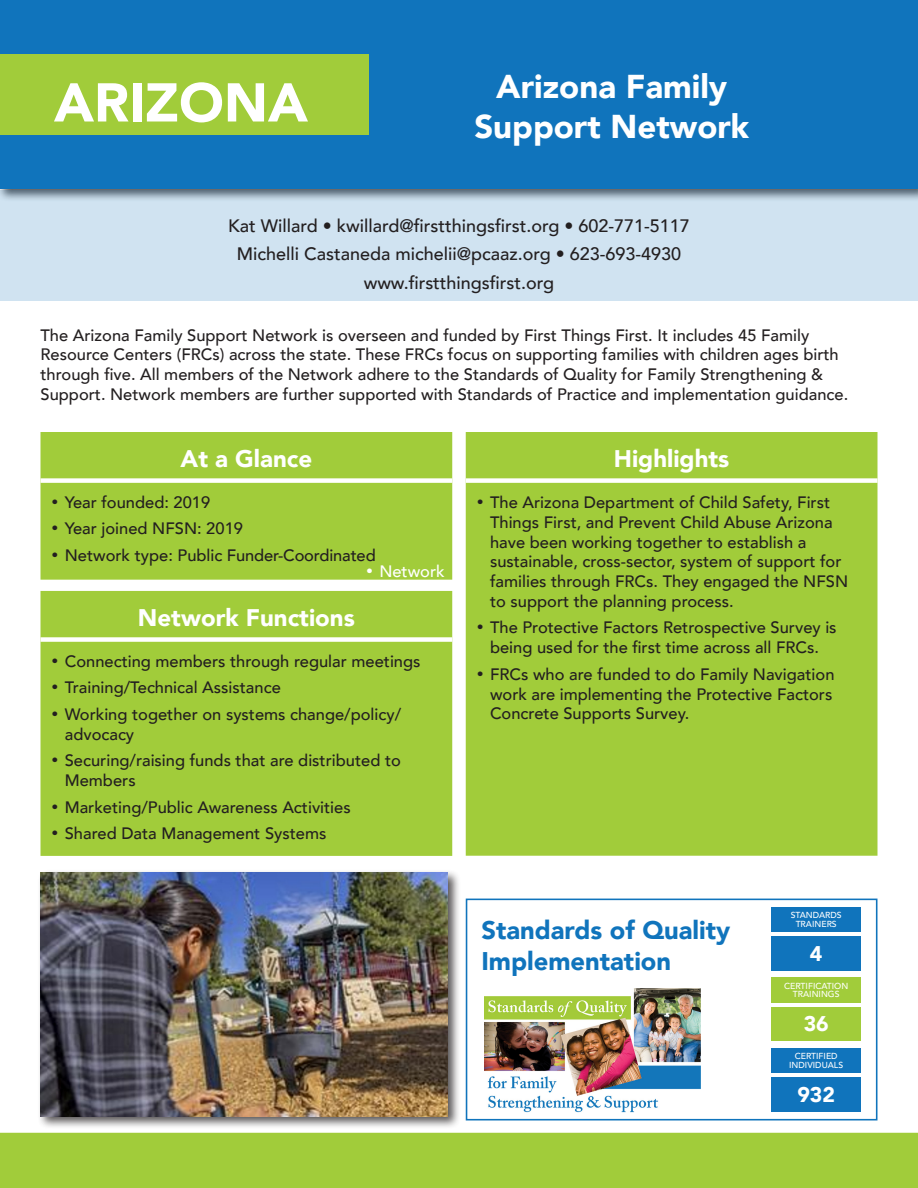
<style>
.page{position:relative;width:918px;height:1188px;background:#fff}
.page>*{position:absolute;margin:0;border:0;box-sizing:border-box;transform-origin:0 0}
.t1{font:900 54px "Avenir";color:#fff}
.t2{font:900 33px/39.6px "Avenir";color:#fff;text-align:center}
.t3{font:900 25.5px/30.6px "Avenir";color:#1074bc}
.t4{font:900 24px "Avenir";color:#fff}
.t5{font:900 21.15px "Avenir";color:#fff}
.Contact_info{font:500 18px "Avenir";color:#231f20}
.Main_text_block{font:500 16.5px/19.8px "Avenir";color:#231f20}
.t6{font:500 16.5px "Avenir";color:#fff}
.t7{font:500 8.7px/8.7px "Avenir LT Std";color:#fff;text-align:center}
</style>
<div class="page">
<div style="left:0;top:0;width:918px;height:189px;background:#1074bc"></div>
<div style="left:0;top:1133px;width:918px;height:55px;background:#a1cc3a"></div>
<div style="left:0;top:54px;width:369px;height:81px;background:#a1cc3a"></div>
<svg style="left:0;top:190px;width:918px;height:110px;background:#caddeb"></svg>
<div style="left:40px;top:432px;width:412px;height:148px;background:#a1cc3a"></div>
<div style="left:40px;top:478px;width:412px;height:5px;background:#fff"></div>
<div style="left:466px;top:432px;width:412px;height:424px;background:#a1cc3a"></div>
<div style="left:466px;top:478px;width:412px;height:5px;background:#fff"></div>
<div style="left:40px;top:591px;width:412px;height:265px;background:#a1cc3a"></div>
<div style="left:40px;top:637px;width:412px;height:5px;background:#fff"></div>
<img style="left:484px;top:988px;width:216px;height:125px">
<div style="left:771px;top:907px;width:90px;height:63px;background:#1074bc"></div>
<hr style="left:771px;top:933px;width:90px;height:3px;background:#fff">
<div style="left:771px;top:977px;width:90px;height:64px;background:#a1cc3a"></div>
<hr style="left:771px;top:1003px;width:90px;height:3px;background:#fff">
<div style="left:771px;top:1048px;width:90px;height:63px;background:#1074bc"></div>
<hr style="left:771px;top:1074px;width:90px;height:3px;background:#fff">
<div style="left:466px;top:899px;width:411px;height:222px;border:2px solid #1074bc"></div>
<div style="left:37px;top:869px;width:424px;height:260px;background:#231f20;opacity:.75"></div>
<img style="left:40px;top:873px;width:408px;height:244px">
<p class="t1" style="left:54px;top:56px;width:255px">ARIZONA</p>
<p class="t2" style="left:474px;top:66px;width:276px">Arizona Family<br>Support Network</p>
<p class="Contact_info" style="left:228px;top:210px;width:463px">Kat Willard • kwillard@firstthingsfirst.org • 602-771-5117</p>
<p class="Contact_info" style="left:237px;top:238px;width:446px">Michelli Castaneda michelii@pcaaz.org • 623-693-4930</p>
<p class="Contact_info" style="left:364px;top:267px;width:192px">www.firstthingsfirst.org</p>
<p class="Main_text_block" style="left:40px;top:324px;width:809px">The Arizona Family Support Network is overseen and funded by First Things First. It includes 45 Family Resource Centers (FRCs) across the state. These FRCs focus on supporting families with children ages birth through five. All members of the Network adhere to the Standards of Quality for Family Strengthening &amp; Support. Network members are further supported with Standards of Practice and implementation guidance.</p>
<p class="t4" style="left:181px;top:438px;width:133px">At a Glance</p>
<p class="Main_text_block" style="left:51px;top:491px;width:161px">• Year founded: 2019</p>
<p class="Main_text_block" style="left:51px;top:518px;width:193px">• Year joined NFSN: 2019</p>
<p class="Main_text_block" style="left:51px;top:544px;width:326px">• Network type: Public Funder-Coordinated</p>
<p class="t6" style="left:366px;top:557px;width:80px">• Network</p>
<p class="t4" style="left:138px;top:597px;width:218px">Network Functions</p>
<p class="Main_text_block" style="left:51px;top:650px;width:371px">• Connecting members through regular meetings</p>
<p class="Main_text_block" style="left:51px;top:677px;width:231px">• Training/Technical Assistance</p>
<p class="Main_text_block" style="left:65px;top:703px;width:338px;text-indent:-14px">• Working together on systems change/policy/ advocacy</p>
<p class="Main_text_block" style="left:65px;top:750px;width:338px;text-indent:-14px">• Securing/raising funds that are distributed to<br>Members</p>
<p class="Main_text_block" style="left:51px;top:796px;width:301px">• Marketing/Public Awareness Activities</p>
<p class="Main_text_block" style="left:51px;top:823px;width:277px">• Shared Data Management Systems</p>
<p class="t4" style="left:614px;top:438px;width:117px">Highlights</p>
<p class="Main_text_block" style="left:490px;top:491px;width:360px;text-indent:-14px">• The Arizona Department of Child Safety, First Things First, and Prevent Child Abuse Arizona have been working together to establish a sustainable, cross-sector, system of support for families through FRCs. They engaged the NFSN to support the planning process.</p>
<p class="Main_text_block" style="left:477px;top:617px;width:362px;text-align:center">• The Protective Factors Retrospective Survey is being used for the first time across all FRCs.</p>
<p class="Main_text_block" style="left:490px;top:663px;width:346px;text-indent:-14px">• FRCs who are funded to do Family Navigation work are implementing the Protective Factors<br>Concrete Supports Survey.</p>
<p class="t3" style="left:481px;top:914px;width:250px">Standards of Quality<br>Implementation</p>
<p class="t7" style="left:791px;top:911px;width:53px">STANDARDS<br>TRAINERS</p>
<p class="t5" style="left:810px;top:935px;width:14px">4</p>
<p class="t7" style="left:784px;top:981px;width:66px">CERTIFICATION<br>TRAININGS</p>
<p class="t5" style="left:804px;top:1006px;width:27px">36</p>
<p class="t7" style="left:789px;top:1052px;width:55px">CERTIFIED<br>INDIVIDUALS</p>
<p class="t5" style="left:797px;top:1076px;width:39px">932</p>
</div>
